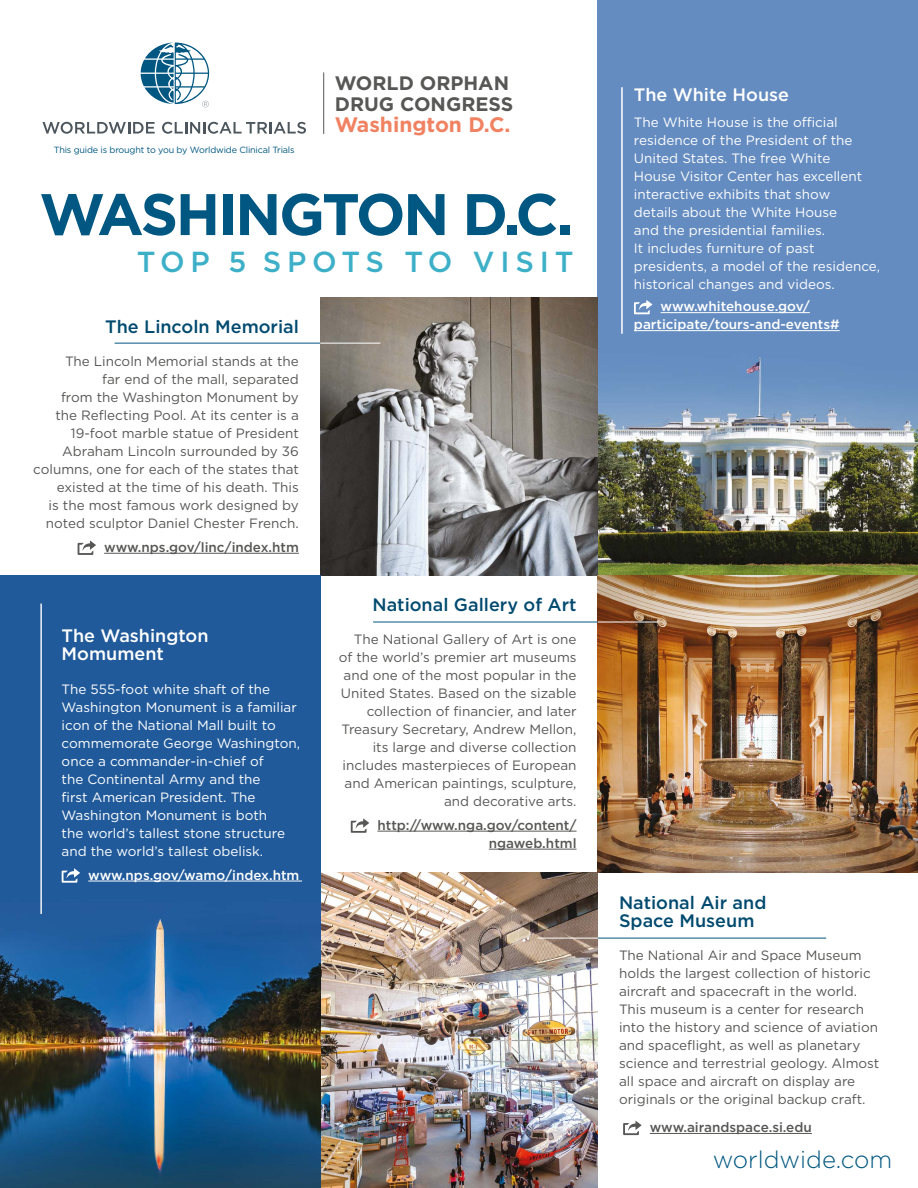
<style>
.page{position:relative;width:918px;height:1188px;background:#fff}
.page>*{position:absolute;margin:0;border:0;box-sizing:border-box;transform-origin:0 0}
.t1{font:700 58.5px "Gotham";letter-spacing:-.04em;color:#005781}
.t2{font:500 28.95px "Gotham";letter-spacing:.2em;color:#3db0c8}
.t3{font:300 24px "Gotham";color:#005781}
.t4{font:700 21px "Gotham";color:#f08262}
.t5{font:700 19.5px/21px "Gotham";color:#575756}
.t6{font:500 18px/18px "Gotham";color:#004a6f}
.t7{font:500 18px/18px "Gotham";color:#fff}
.t8{font:13.5px/18px "Gotham";color:#575756;text-align:right}
.t9{font:13.5px/18px "Gotham";color:#fff}
.t10{font:500 13.5px/18px "Gotham";color:#575756;text-align:right}
.t11{font:500 13.5px/18px "Gotham";color:#fff;text-align:center}
.t12{font:9px "Gotham";letter-spacing:-.02em;color:#005781}
</style>
<div class="page">
<img style="left:598px;top:0;width:320px;height:873px">
<hr style="left:104px;top:553px;width:195px;height:1px;background:#575756">
<svg style="left:78px;top:540px;width:18px;height:15px"></svg>
<hr style="left:377px;top:831px;width:200px;height:1px;background:#575756">
<hr style="left:489px;top:849px;width:88px;height:1px;background:#575756">
<svg style="left:351px;top:818px;width:18px;height:15px"></svg>
<hr style="left:650px;top:1133px;width:162px;height:1px;background:#575756">
<svg style="left:623px;top:1121px;width:19px;height:14px"></svg>
<img style="left:320px;top:873px;width:278px;height:315px">
<img style="left:320px;top:297px;width:278px;height:278px">
<img style="left:0;top:575px;width:320px;height:613px">
<hr style="left:88px;top:881px;width:214px;height:1px;background:#fff">
<svg style="left:62px;top:868px;width:18px;height:15px"></svg>
<hr style="left:661px;top:312px;width:149px;height:1px;background:#fff">
<hr style="left:634px;top:330px;width:206px;height:1px;background:#fff">
<svg style="left:634px;top:300px;width:19px;height:14px"></svg>
<hr style="left:621px;top:87px;width:2px;height:247px;background:#fff">
<hr style="left:40px;top:604px;width:2px;height:310px;background:#fff">
<hr style="left:115px;top:343px;width:205px;height:1px;background:#005781">
<hr style="left:320px;top:343px;width:60px;height:1px;background:#fff">
<hr style="left:373px;top:622px;width:225px;height:1px;background:#005781">
<hr style="left:598px;top:938px;width:228px;height:1px;background:#005781">
<hr style="left:598px;top:622px;width:60px;height:1px;background:#fff">
<hr style="left:538px;top:938px;width:60px;height:1px;background:#fff">
<hr style="left:323px;top:72px;width:1px;height:62px;background:#575756">
<svg style="left:43px;top:122px;width:112px;height:12px"></svg>
<svg style="left:162px;top:122px;width:144px;height:12px"></svg>
<svg style="left:141px;top:43px;width:68px;height:64px"></svg>
<p class="t12" style="left:54px;top:144px;width:242px">This guide is brought to you by Worldwide Clinical Trials</p>
<h3 class="t5" style="left:335px;top:72px;width:180px">WORLD ORPHAN<br>DRUG CONGRESS</h3>
<h3 class="t4" style="left:335px;top:111px;width:177px">Washington D.C.</h3>
<h1 class="t1" style="left:39px;top:176px;width:535px">WASHINGTON D.C.</h1>
<h2 class="t2" style="left:137px;top:243px;width:438px">TOP 5 SPOTS TO VISIT</h2>
<h3 class="t6" style="left:105px;top:317px;width:195px">The Lincoln Memorial</h3>
<p class="t8" style="left:33px;top:352px;width:267px">The Lincoln Memorial stands at the<br>far end of the mall, separated<br>from the Washington Monument by<br>the Reflecting Pool. At its center is a 19-foot marble statue of President Abraham Lincoln surrounded by 36 columns, one for each of the states that existed at the time of his death. This<br>is the most famous work designed by noted sculptor Daniel Chester French.</p>
<p class="t10" style="left:104px;top:538px;width:196px">www.nps.gov/linc/index.htm</p>
<h3 class="t7" style="left:62px;top:627px;width:148px">The Washington<br>Momument</h3>
<p class="t9" style="left:62px;top:680px;width:240px">The 555-foot white shaft of the<br>Washington Monument is a familiar icon of the National Mall built to commemorate George Washington, once a commander-in-chief of<br>the Continental Army and the<br>first American President. The<br>Washington Monument is both<br>the world’s tallest stone structure and the world’s tallest obelisk.</p>
<p class="t11" style="left:88px;top:866px;width:213px">www.nps.gov/wamo/index.htm</p>
<h3 class="t6" style="left:373px;top:595px;width:205px">National Gallery of Art</h3>
<p class="t8" style="left:339px;top:630px;width:239px">The National Gallery of Art is one of the world’s premier art museums and one of the most popular in the United States. Based on the sizable collection of financier, and later Treasury Secretary, Andrew Mellon, its large and diverse collection includes masterpieces of European and American paintings, sculpture, and decorative arts.</p>
<p class="t10" style="left:377px;top:816px;width:201px">http://www.nga.gov/content/ ngaweb.html</p>
<h3 class="t7" style="left:634px;top:85px;width:157px">The White House</h3>
<p class="t9" style="left:634px;top:113px;width:248px">The White House is the official residence of the President of the<br>United States. The free White<br>House Visitor Center has excellent interactive exhibits that show<br>details about the White House<br>and the presidential families.<br>It includes furniture of past presidents, a model of the residence, historical changes and videos.</p>
<p class="t11" style="left:634px;top:297px;width:207px">www.whitehouse.gov/ participate/tours-and-events#</p>
<h3 class="t6" style="left:619px;top:893px;width:149px">National Air and<br>Space Museum</h3>
<p class="t8" style="left:619px;top:946px;width:262px;text-align:left">The National Air and Space Museum holds the largest collection of historic aircraft and spacecraft in the world.<br>This museum is a center for research into the history and science of aviation and spaceflight, as well as planetary science and terrestrial geology. Almost all space and aircraft on display are originals or the original backup craft.</p>
<p class="t10" style="left:650px;top:1118px;width:164px">www.airandspace.si.edu</p>
<h3 class="t3" style="left:713px;top:1144px;width:181px">worldwide.com</h3>
</div>
